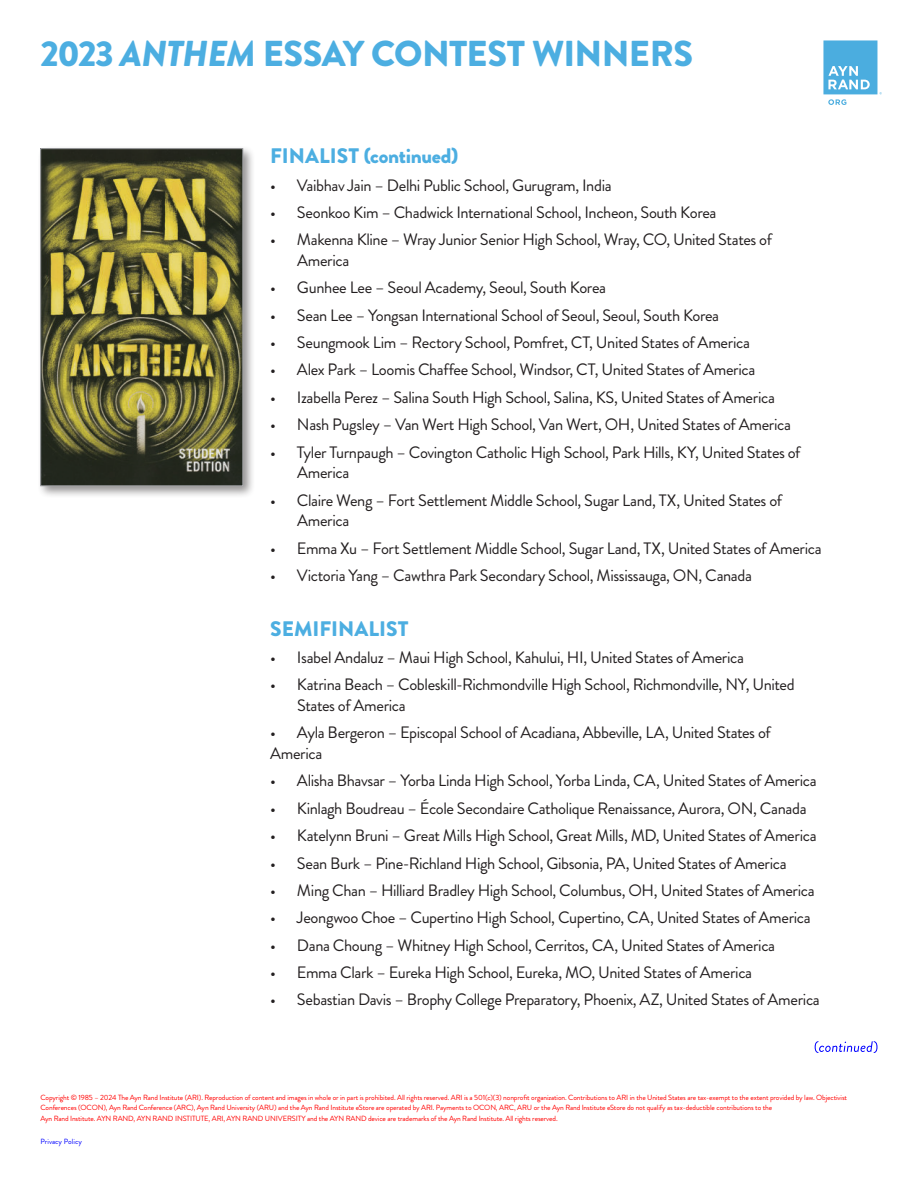
<style>
.page{position:relative;width:918px;height:1188px;background:#fff}
.page>*{position:absolute;margin:0;border:0;box-sizing:border-box;transform-origin:0 0}
.t1{font:900 36px "Brandon Grotesque";letter-spacing:-.02em;color:#4caee1}
.t2{font:900 21px "Brandon Grotesque";color:#4caee1}
.t3{font:16.5px/20.7px "Brandon Grotesque";letter-spacing:-.025em;color:#231f20}
.t4{font:7.5px/10.5px "Brandon Grotesque";letter-spacing:-.015em;color:#f00}
.t5{font:7.5px "Brandon Grotesque";letter-spacing:.005em;color:#00f}
.s1{font-style:italic}
</style>
<div class="page">
<div style="left:37px;top:145px;width:219px;height:354px;background:#231f20;opacity:.5"></div>
<img style="left:43px;top:151px;width:198px;height:333px">
<div style="left:41px;top:149px;width:202px;height:337px;border:1px solid #a8a9ad"></div>
<svg style="left:823px;top:40px;width:59px;height:65px"></svg>
<svg style="left:815px;top:1041px;width:63px;height:12px"></svg>
<h1 class="t1" style="left:40px;top:32px;width:654px">2023 <span class="s1">ANTHEM</span> ESSAY CONTEST WINNERS</h1>
<p class="t2" style="left:270px;top:144px;width:190px">FINALIST (continued)</p>
<p class="t3" style="left:270px;top:175px;width:343px">• Vaibhav Jain – Delhi Public School, Gurugram, India</p>
<p class="t3" style="left:270px;top:203px;width:448px">• Seonkoo Kim – Chadwick International School, Incheon, South Korea</p>
<p class="t3" style="left:297px;top:230px;width:476px;text-indent:-27px">• Makenna Kline – Wray Junior Senior High School, Wray, CO, United States of<br>America</p>
<p class="t3" style="left:270px;top:278px;width:338px">• Gunhee Lee – Seoul Academy, Seoul, South Korea</p>
<p class="t3" style="left:270px;top:305px;width:451px">• Sean Lee – Yongsan International School of Seoul, Seoul, South Korea</p>
<p class="t3" style="left:270px;top:333px;width:481px">• Seungmook Lim – Rectory School, Pomfret, CT, United States of America</p>
<p class="t3" style="left:270px;top:360px;width:487px">• Alex Park – Loomis Chaffee School, Windsor, CT, United States of America</p>
<p class="t3" style="left:270px;top:387px;width:506px">• Izabella Perez – Salina South High School, Salina, KS, United States of America</p>
<p class="t3" style="left:270px;top:415px;width:523px">• Nash Pugsley – Van Wert High School, Van Wert, OH, United States of America</p>
<p class="t3" style="left:297px;top:442px;width:505px;text-indent:-27px">• Tyler Turnpaugh – Covington Catholic High School, Park Hills, KY, United States of<br>America</p>
<p class="t3" style="left:297px;top:490px;width:487px;text-indent:-27px">• Claire Weng – Fort Settlement Middle School, Sugar Land, TX, United States of<br>America</p>
<p class="t3" style="left:270px;top:538px;width:553px">• Emma Xu – Fort Settlement Middle School, Sugar Land, TX, United States of America</p>
<p class="t3" style="left:270px;top:566px;width:484px">• Victoria Yang – Cawthra Park Secondary School, Mississauga, ON, Canada</p>
<p class="t2" style="left:270px;top:616px;width:140px">SEMIFINALIST</p>
<p class="t3" style="left:270px;top:648px;width:476px">• Isabel Andaluz – Maui High School, Kahului, HI, United States of America</p>
<p class="t3" style="left:297px;top:675px;width:499px;text-indent:-27px">• Katrina Beach – Cobleskill-Richmondville High School, Richmondville, NY, United<br>States of America</p>
<p class="t3" style="left:270px;top:723px;width:502px">• Ayla Bergeron – Episcopal School of Acadiana, Abbeville, LA, United States of<br>America</p>
<p class="t3" style="left:270px;top:771px;width:548px">• Alisha Bhavsar – Yorba Linda High School, Yorba Linda, CA, United States of America</p>
<p class="t3" style="left:270px;top:798px;width:538px">• Kinlagh Boudreau – École Secondaire Catholique Renaissance, Aurora, ON, Canada</p>
<p class="t3" style="left:270px;top:826px;width:548px">• Katelynn Bruni – Great Mills High School, Great Mills, MD, United States of America</p>
<p class="t3" style="left:270px;top:853px;width:518px">• Sean Burk – Pine-Richland High School, Gibsonia, PA, United States of America</p>
<p class="t3" style="left:270px;top:881px;width:546px">• Ming Chan – Hilliard Bradley High School, Columbus, OH, United States of America</p>
<p class="t3" style="left:270px;top:908px;width:542px">• Jeongwoo Choe – Cupertino High School, Cupertino, CA, United States of America</p>
<p class="t3" style="left:270px;top:935px;width:507px">• Dana Choung – Whitney High School, Cerritos, CA, United States of America</p>
<p class="t3" style="left:270px;top:963px;width:484px">• Emma Clark – Eureka High School, Eureka, MO, United States of America</p>
<p class="t3" style="left:270px;top:990px;width:551px">• Sebastian Davis – Brophy College Preparatory, Phoenix, AZ, United States of America</p>
<p class="t4" style="left:40px;top:1092px;width:808px">Copyright © 1985 – 2024 The Ayn Rand Institute (ARI). Reproduction of content and images in whole or in part is prohibited. All rights reserved. ARI is a 501(c)(3) nonprofit organization. Contributions to ARI in the United States are tax-exempt to the extent provided by law. Objectivist<br>Conferences (OCON), Ayn Rand Conference (ARC), Ayn Rand University (ARU) and the Ayn Rand Institute eStore are operated by ARI. Payments to OCON, ARC, ARU or the Ayn Rand Institute eStore do not qualify as tax-deductible contributions to the<br>Ayn Rand Institute. AYN RAND, AYN RAND INSTITUTE, ARI, AYN RAND UNIVERSITY and the AYN RAND device are trademarks of the Ayn Rand Institute. All rights reserved.</p>
<p class="t5" style="left:40px;top:1137px;width:43px">Privacy Policy</p>
</div>
